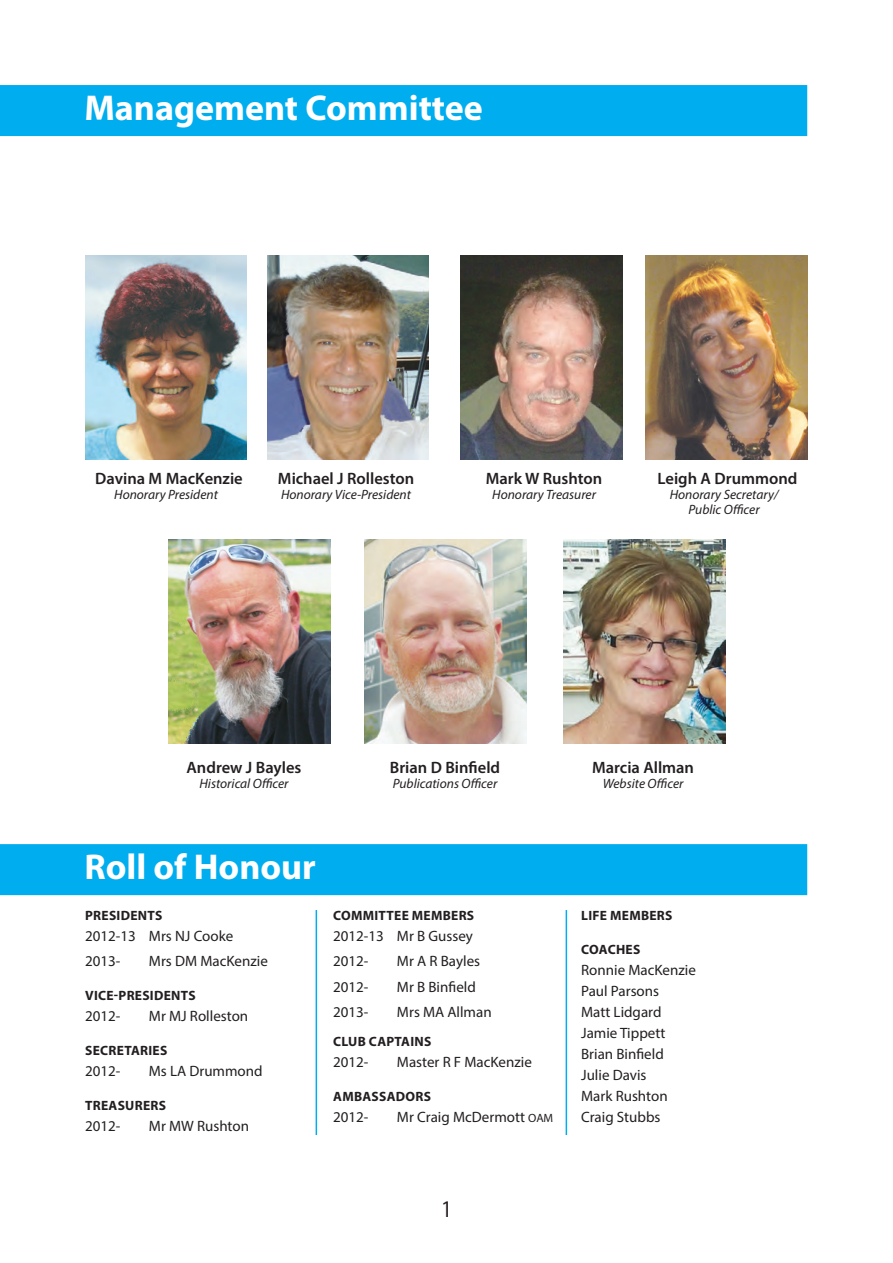
<style>
.page{position:relative;width:893px;height:1263px;background:#fff}
.page>*{position:absolute;margin:0;border:0;box-sizing:border-box;transform-origin:0 0}
.t1{font:700 36px "Myriad Pro";color:#fff}
.t2{font:condensed 24px "Myriad Pro";color:#231f20}
.t3{font:600 16.5px "Myriad Pro";color:#231f20}
.t4{font:15px/21px "Myriad Pro";color:#231f20}
.t5{font:italic 13.5px/15px "Myriad Pro";color:#231f20;text-align:center}
.t6{font:700 13.5px "Myriad Pro";letter-spacing:.02em;color:#231f20}
.s1{font-size:12px}
</style>
<div class="page">
<img style="left:169px;top:539px;width:161px;height:204px">
<img style="left:85px;top:255px;width:162px;height:204px">
<img style="left:365px;top:539px;width:161px;height:204px">
<img style="left:267px;top:255px;width:162px;height:204px">
<img style="left:461px;top:255px;width:161px;height:204px">
<img style="left:646px;top:255px;width:161px;height:204px">
<div style="left:0;top:85px;width:807px;height:51px;background:#00aeef"></div>
<div style="left:0;top:844px;width:807px;height:51px;background:#00aeef"></div>
<img style="left:563px;top:539px;width:162px;height:204px">
<hr style="left:316px;top:910px;width:1px;height:225px;background:#00aeef">
<hr style="left:566px;top:910px;width:1px;height:225px;background:#00aeef">
<h1 class="t1" style="left:84px;top:84px;width:400px">MANAGEMENT COMMITTEE</h1>
<p class="t3" style="left:95px;top:468px;width:149px">Davina M MacKenzie</p>
<p class="t3" style="left:278px;top:468px;width:138px">Michael J Rolleston</p>
<p class="t3" style="left:486px;top:468px;width:118px">Mark W Rushton</p>
<p class="t3" style="left:658px;top:468px;width:141px">Leigh A Drummond</p>
<p class="t5" style="left:114px;top:487px;width:105px">Honorary President</p>
<p class="t5" style="left:281px;top:487px;width:131px">Honorary Vice-President</p>
<p class="t5" style="left:492px;top:487px;width:105px">Honorary Treasurer</p>
<p class="t5" style="left:670px;top:487px;width:110px">Honorary Secretary/<br>Public Officer</p>
<p class="t3" style="left:187px;top:757px;width:116px">Andrew J Bayles</p>
<p class="t3" style="left:390px;top:757px;width:112px">Brian D Binfield</p>
<p class="t3" style="left:592px;top:757px;width:103px">Marcia Allman</p>
<p class="t5" style="left:199px;top:775px;width:91px">Historical Officer</p>
<p class="t5" style="left:393px;top:775px;width:106px">Publications Officer</p>
<p class="t5" style="left:603px;top:775px;width:82px">Website Officer</p>
<h1 class="t1" style="left:84px;top:843px;width:233px">ROLL OF HONOUR</h1>
<p class="t6" style="left:85px;top:907px;width:71px">PRESIDENTS</p>
<p class="t4" style="left:85px;top:923px;width:150px;line-height:25.2px">2012-13 Mrs NJ Cooke<br>2013-</p>
<p class="t4" style="left:149px;top:951px;width:121px">Mrs DM MacKenzie</p>
<p class="t6" style="left:85px;top:987px;width:104px">VICE-PRESIDENTS</p>
<p class="t4" style="left:85px;top:1005px;width:37px">2012-</p>
<p class="t4" style="left:149px;top:1005px;width:101px">Mr MJ Rolleston</p>
<p class="t6" style="left:85px;top:1041px;width:82px">SECRETARIES</p>
<p class="t4" style="left:85px;top:1060px;width:37px">2012-</p>
<p class="t4" style="left:149px;top:1060px;width:115px">Ms LA Drummond</p>
<p class="t6" style="left:85px;top:1096px;width:74px">TREASURERS</p>
<p class="t4" style="left:85px;top:1115px;width:37px">2012-</p>
<p class="t4" style="left:149px;top:1115px;width:102px">Mr MW Rushton</p>
<p class="t6" style="left:333px;top:907px;width:134px">COMMITTEE MEMBERS</p>
<p class="t4" style="left:333px;top:923px;width:141px;line-height:25.2px">2012-13 Mr B Gussey<br>2012-</p>
<p class="t4" style="left:397px;top:951px;width:85px">Mr A R Bayles</p>
<p class="t4" style="left:333px;top:976px;width:37px">2012-</p>
<p class="t4" style="left:397px;top:976px;width:80px">Mr B Binfield</p>
<p class="t4" style="left:333px;top:1001px;width:37px">2013-</p>
<p class="t4" style="left:397px;top:1001px;width:96px">Mrs MA Allman</p>
<p class="t6" style="left:333px;top:1033px;width:98px">CLUB CAPTAINS</p>
<p class="t4" style="left:333px;top:1052px;width:37px">2012-</p>
<p class="t4" style="left:397px;top:1052px;width:137px">Master R F MacKenzie</p>
<p class="t6" style="left:333px;top:1088px;width:11px">AMB</p>
<p class="t6" style="left:362px;top:1088px;width:62px">ASSADORS</p>
<p class="t4" style="left:333px;top:1106px;width:37px">2012-</p>
<p class="t4" style="left:397px;top:1106px;width:158px">Mr Craig McDermott <span class="s1">OAM</span></p>
<h2 class="t2" style="left:442px;top:1195px;width:11px">1</h2>
<p class="t6" style="left:581px;top:907px;width:84px">LIFE MEMBERS</p>
<p class="t6" style="left:581px;top:940px;width:59px">COACH ES</p>
<p class="t4" style="left:581px;top:959px;width:116px">Ronnie MacKenzie<br>Paul Parsons<br>Matt Lidgard<br>Jamie Tippett<br>Brian Binfield<br>Julie Davis<br>Mark Rushton<br>Craig Stubbs</p>
</div>
